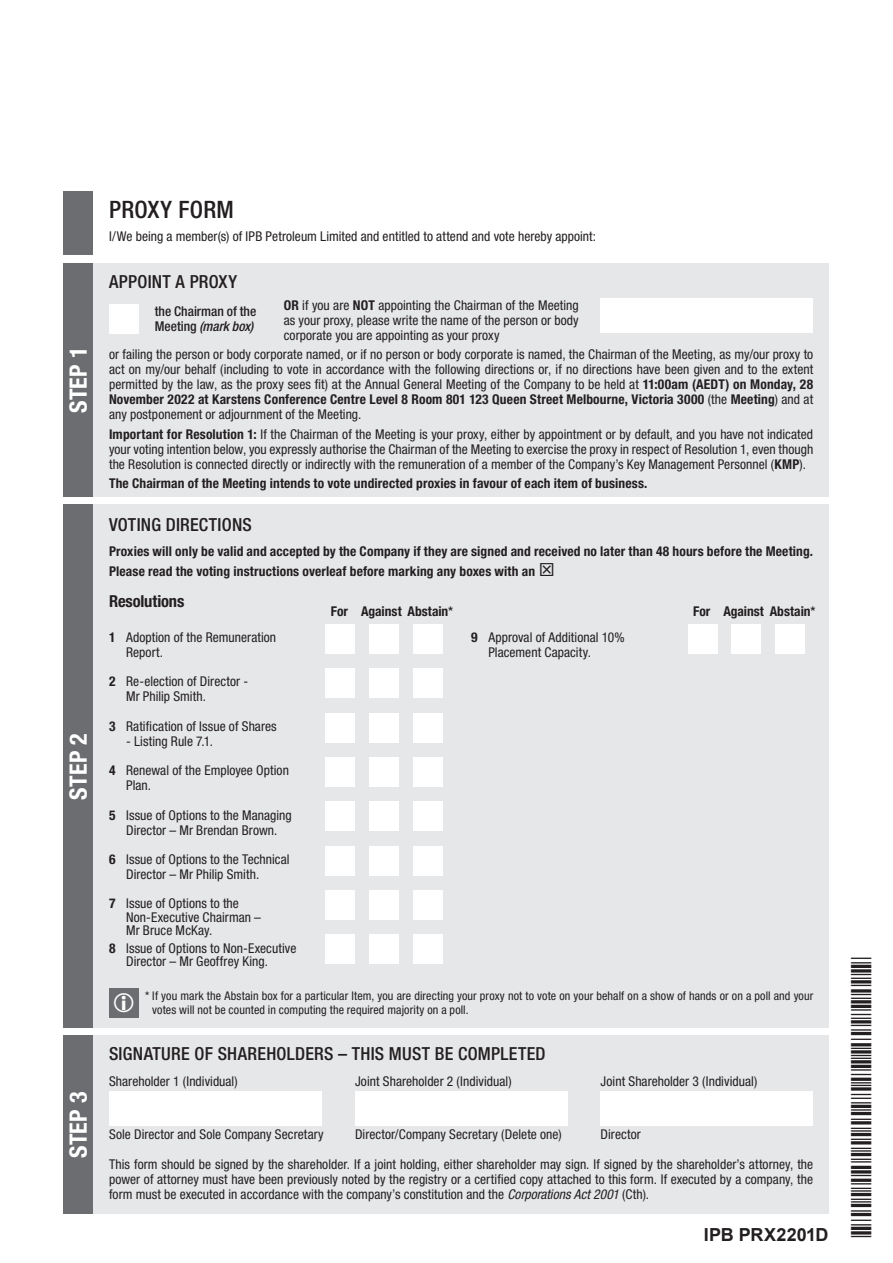
<style>
.page{position:relative;width:893px;height:1263px;background:#fff}
.page>*{position:absolute;margin:0;border:0;box-sizing:border-box;transform-origin:0 0}
.t1{font:700 condensed 24px "Helvetica Neue LT Std";letter-spacing:.015em;color:#fff}
.t2{font:500 condensed 24px "Helvetica Neue LT Std";letter-spacing:.01em;color:#231f20}
.t3{font:500 condensed 18px "Helvetica Neue LT Std";letter-spacing:.015em;color:#231f20}
.t4{font:700 18px "Arial";color:#231f20}
.t5{font:700 condensed 16.5px "Helvetica Neue LT Std";letter-spacing:-.005em;color:#231f20}
.t6{font:condensed 13.5px/15px "Helvetica Neue LT Std";letter-spacing:.005em;color:#231f20}
.t7{font:700 condensed 13.5px/19.2px "Helvetica Neue LT Std";letter-spacing:.01em;color:#231f20}
.t8{font:500 condensed 13.5px/15px "Helvetica Neue LT Std";color:#231f20}
.t9{font:condensed 12px/13.5px "Helvetica Neue LT Std";letter-spacing:.01em;color:#231f20}
.s1{font-style:italic}
.s2{font-weight:700}
.s3{font-weight:500}
</style>
<div class="page">
<div style="left:63px;top:191px;width:30px;height:64px;background:#6c6d70"></div>
<div style="left:63px;top:263px;width:766px;height:234px;background:#e6e7e9"></div>
<div style="left:63px;top:263px;width:30px;height:234px;background:#6c6d70"></div>
<div style="left:63px;top:505px;width:766px;height:523px;background:#e6e7e9"></div>
<div style="left:63px;top:505px;width:30px;height:523px;background:#6c6d70"></div>
<div style="left:109px;top:988px;width:30px;height:30px;background:#6c6d70"></div>
<div style="left:63px;top:1036px;width:766px;height:178px;background:#e6e7e9"></div>
<div style="left:63px;top:1036px;width:30px;height:178px;background:#6c6d70"></div>
<div style="left:109px;top:305px;width:30px;height:29px;background:#fff"></div>
<div style="left:600px;top:299px;width:213px;height:34px;background:#fff"></div>
<div style="left:109px;top:1091px;width:213px;height:34px;background:#fff"></div>
<div style="left:355px;top:1091px;width:213px;height:34px;background:#fff"></div>
<div style="left:601px;top:1091px;width:212px;height:34px;background:#fff"></div>
<div style="left:325px;top:624px;width:30px;height:30px;background:#fff"></div>
<div style="left:688px;top:624px;width:29px;height:30px;background:#fff"></div>
<div style="left:369px;top:624px;width:30px;height:30px;background:#fff"></div>
<div style="left:731px;top:624px;width:30px;height:30px;background:#fff"></div>
<div style="left:413px;top:624px;width:29px;height:30px;background:#fff"></div>
<div style="left:775px;top:624px;width:30px;height:30px;background:#fff"></div>
<div style="left:325px;top:668px;width:30px;height:30px;background:#fff"></div>
<div style="left:369px;top:668px;width:30px;height:30px;background:#fff"></div>
<div style="left:413px;top:668px;width:29px;height:30px;background:#fff"></div>
<div style="left:325px;top:713px;width:30px;height:29px;background:#fff"></div>
<div style="left:325px;top:801px;width:30px;height:30px;background:#fff"></div>
<div style="left:369px;top:713px;width:30px;height:29px;background:#fff"></div>
<div style="left:369px;top:801px;width:30px;height:30px;background:#fff"></div>
<div style="left:413px;top:713px;width:29px;height:29px;background:#fff"></div>
<div style="left:413px;top:801px;width:29px;height:30px;background:#fff"></div>
<div style="left:325px;top:757px;width:30px;height:30px;background:#fff"></div>
<div style="left:325px;top:846px;width:30px;height:30px;background:#fff"></div>
<div style="left:369px;top:757px;width:30px;height:30px;background:#fff"></div>
<div style="left:369px;top:846px;width:30px;height:30px;background:#fff"></div>
<div style="left:413px;top:757px;width:29px;height:30px;background:#fff"></div>
<div style="left:413px;top:846px;width:29px;height:30px;background:#fff"></div>
<div style="left:325px;top:890px;width:30px;height:30px;background:#fff"></div>
<div style="left:325px;top:934px;width:30px;height:30px;background:#fff"></div>
<div style="left:369px;top:890px;width:30px;height:30px;background:#fff"></div>
<div style="left:369px;top:934px;width:30px;height:30px;background:#fff"></div>
<div style="left:413px;top:890px;width:29px;height:30px;background:#fff"></div>
<div style="left:413px;top:934px;width:29px;height:30px;background:#fff"></div>
<h1 class="t2" style="left:109px;top:195px;width:126px">PROXY FORM</h1>
<p class="t6" style="left:109px;top:228px;width:489px">I/We being a member(s) of IPB Petroleum Limited and entitled to attend and vote hereby appoint:</p>
<h2 class="t3" style="left:109px;top:271px;width:130px">APPOINT A PROXY</h2>
<p class="t8" style="left:155px;top:303px;width:103px">the Chairman of the<br>Meeting <span class="s1">(mark box)</span></p>
<p class="t6" style="left:284px;top:297px;width:296px;text-align:justify"><span class="s2">OR</span> if you are <span class="s2">NOT</span> appointing the Chairman of the Meeting as your proxy, please write the name of the person or body corporate you are appointing as your proxy</p>
<h1 class="t1" style="left:64px;top:413px;width:68px;rotate:-90deg">STEP 1</h1>
<p class="t6" style="left:109px;top:347px;width:706px;text-align:justify">or failing the person or body corporate named, or if no person or body corporate is named, the Chairman of the Meeting, as my/our proxy to act on my/our behalf (including to vote in accordance with the following directions or, if no directions have been given and to the extent permitted by the law, as the proxy sees fit) at the Annual General Meeting of the Company to be held at <span class="s2">11:00am (AEDT) on Monday, 28<br>November 2022 at Karstens Conference Centre Level 8 Room 801 123 Queen Street Melbourne, Victoria 3000</span> (the <span class="s2">Meeting</span>) and at any postponement or adjournment of the Meeting.</p>
<p class="t6" style="left:109px;top:426px;width:706px;text-align:justify"><span class="s2">Important for Resolution 1:</span> If the Chairman of the Meeting is your proxy, either by appointment or by default, and you have not indicated your voting intention below, you expressly authorise the Chairman of the Meeting to exercise the proxy in respect of Resolution 1, even though the Resolution is connected directly or indirectly with the remuneration of a member of the Company’s Key Management Personnel (<span class="s2">KMP</span>).</p>
<p class="t7" style="left:109px;top:473px;width:540px">The Chairman of the Meeting intends to vote undirected proxies in favour of each item of business.</p>
<h2 class="t3" style="left:109px;top:514px;width:144px">VOTING DIRECTIONS</h2>
<p class="t7" style="left:109px;top:542px;width:706px">Proxies will only be valid and accepted by the Company if they are signed and received no later than 48 hours before the Meeting.<br>Please read the voting instructions overleaf before marking any boxes with an</p>
<h1 class="t1" style="left:64px;top:799px;width:68px;rotate:-90deg">STEP 2</h1>
<h1 class="t1" style="left:64px;top:1158px;width:68px;rotate:-90deg">STEP 3</h1>
<p class="t5" style="left:109px;top:591px;width:77px">Resolutions</p>
<p class="t6" style="left:126px;top:630px;width:152px;text-indent:-17px"><span class="s2">1</span> Adoption of the Remuneration<br>Report.</p>
<p class="t6" style="left:126px;top:674px;width:124px;text-indent:-17px"><span class="s2">2</span> Re-election of Director -<br>Mr Philip Smith.</p>
<p class="t6" style="left:109px;top:718px;width:169px"><span class="s2">3</span> Ratification of Issue of Shares</p>
<p class="t6" style="left:126px;top:733px;width:89px">- Listing Rule 7.1.</p>
<p class="t6" style="left:126px;top:763px;width:164px;text-indent:-17px"><span class="s2">4</span> Renewal of the Employee Option<br>Plan.</p>
<p class="t6" style="left:109px;top:807px;width:184px;text-align:center"><span class="s2">5</span> Issue of Options to the Managing<br>Director – Mr Brendan Brown.</p>
<p class="t6" style="left:126px;top:852px;width:165px;text-indent:-17px"><span class="s2">6</span> Issue of Options to the Technical<br>Director – Mr Philip Smith.</p>
<p class="t6" style="left:126px;top:897px;width:136px;line-height:13.5px;text-indent:-17px"><span class="s2">7</span> Issue of Options to the<br>Non-Executive Chairman –<br>Mr Bruce McKay.</p>
<p class="t6" style="left:126px;top:941px;width:172px;line-height:13.5px;text-indent:-17px"><span class="s2">8</span> Issue of Options to Non-Executive<br>Director – Mr Geoffrey King.</p>
<p class="t7" style="left:331px;top:601px;width:124px">For Against Abstain<span class="s3">*</span></p>
<p class="t7" style="left:693px;top:601px;width:124px">For Against Abstain<span class="s3">*</span></p>
<p class="t6" style="left:488px;top:630px;width:138px;text-indent:-17px"><span class="s2">9</span> Approval of Additional 10%<br>Placement Capacity.</p>
<p class="t9" style="left:152px;top:989px;width:662px;text-indent:-7px">* If you mark the Abstain box for a particular Item, you are directing your proxy not to vote on your behalf on a show of hands or on a poll and your votes will not be counted in computing the required majority on a poll.</p>
<h2 class="t3" style="left:109px;top:1043px;width:438px">SIGNATURE OF SHAREHOLDERS – THIS MUST BE COMPLETED</h2>
<p class="t6" style="left:109px;top:1074px;width:130px">Shareholder 1 (Individual)</p>
<p class="t6" style="left:355px;top:1074px;width:158px">Joint Shareholder 2 (Individual)</p>
<p class="t6" style="left:601px;top:1074px;width:158px">Joint Shareholder 3 (Individual)</p>
<p class="t6" style="left:109px;top:1127px;width:216px">Sole Director and Sole Company Secretary</p>
<p class="t6" style="left:355px;top:1127px;width:208px">Director/Company Secretary (Delete one)</p>
<p class="t6" style="left:601px;top:1127px;width:42px">Director</p>
<p class="t6" style="left:109px;top:1157px;width:706px;text-align:justify">This form should be signed by the shareholder. If a joint holding, either shareholder may sign. If signed by the shareholder’s attorney, the power of attorney must have been previously noted by the registry or a certified copy attached to this form. If executed by a company, the form must be executed in accordance with the company’s constitution and the <span class="s1">Corporations Act 2001</span> (Cth).</p>
<h2 class="t4" style="left:704px;top:1222px;width:126px">IPB PRX2201D</h2>
</div>
